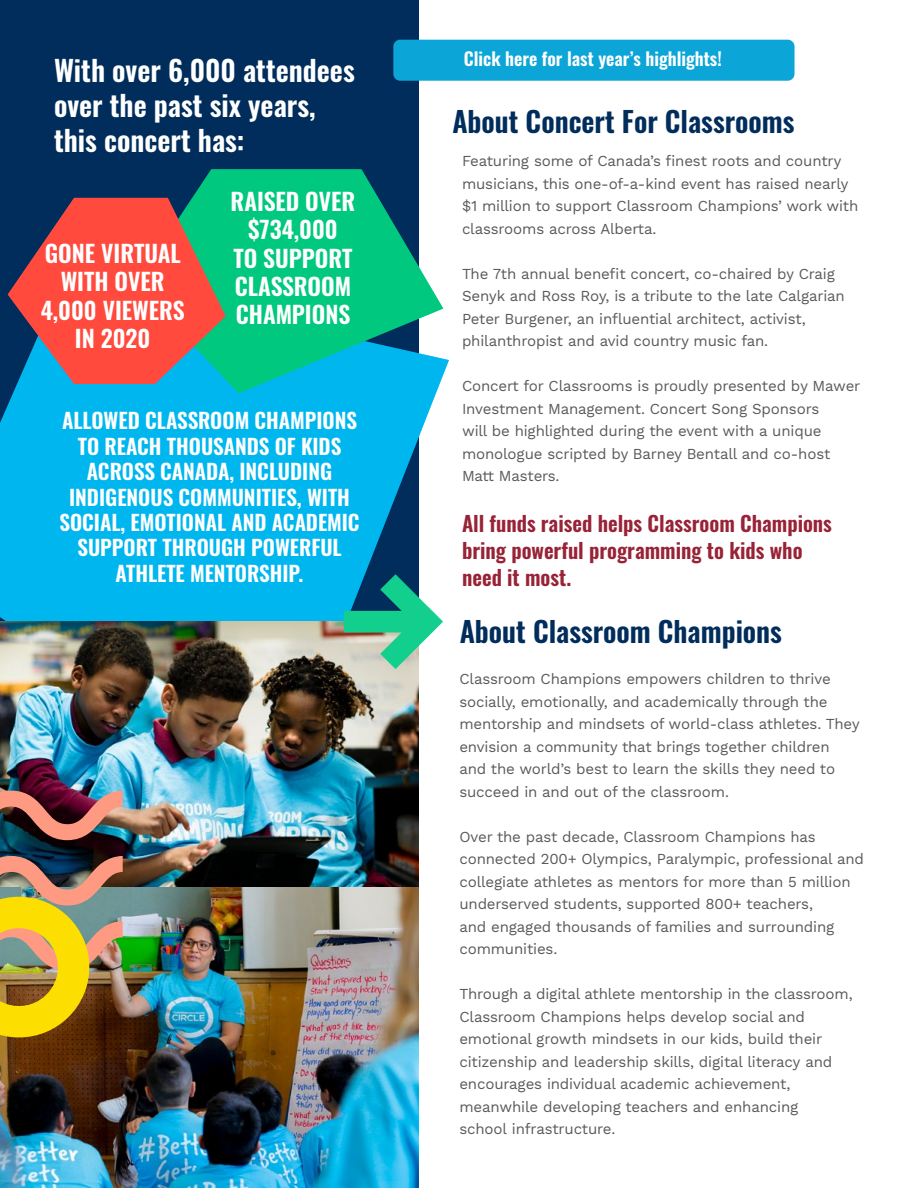
<style>
.page{position:relative;width:918px;height:1188px;background:#fff}
.page>*{position:absolute;margin:0;border:0;box-sizing:border-box;transform-origin:0 0}
.t1{font:600 28.5px/35px "Oswald";color:#fff}
.t2{font:600 28.35px "Oswald";color:#002d5b}
.t3{font:600 23.7px/28.3px "Oswald";color:#fff;text-align:center}
.t4{font:600 21.15px/25.3px "Oswald";color:#fff;text-align:center}
.t5{font:600 21px/27px "Oswald";color:#982337}
.t6{font:600 18px "Oswald";color:#fff}
.t7{font:15px/22.5px "Work Sans";letter-spacing:-.01em;color:#58595b}
</style>
<div class="page">
<div style="left:0;top:0;width:418px;height:1188px;background:#002d5b"></div>
<svg style="left:0;top:294px;width:449px;height:511px;fill:#00b6ef"></svg>
<svg style="left:141px;top:169px;width:302px;height:224px;fill:#00c97f"></svg>
<svg style="left:8px;top:198px;width:218px;height:186px"></svg>
<img style="left:0;top:622px;width:418px;height:266px">
<img style="left:0;top:888px;width:418px;height:300px">
<img style="left:0;top:791px;width:123px;height:49px">
<svg style="left:344px;top:574px;width:99px;height:95px"></svg>
<img style="left:0;top:856px;width:123px;height:181px">
<div style="left:393px;top:40px;width:402px;height:41px;background:#0ca5d8;border-radius:7px"></div>
<h1 class="t1" style="left:54px;top:50px;width:302px">With over 6,000 attendees over the past six years, this concert has:</h1>
<h3 class="t3" style="left:41px;top:237px;width:146px">GONE VIRTUAL<br>WITH OVER<br>4,000 VIEWERS<br>IN 2020</h3>
<h3 class="t3" style="left:231px;top:185px;width:126px">RAISED OVER $734,000<br>TO SUPPORT<br>CLASSROOM<br>CHAMPIONS</h3>
<h3 class="t4" style="left:59px;top:406px;width:302px">ALLOWED CLASSROOM CHAMPIONS<br>TO REACH THOUSANDS OF KIDS<br>ACROSS CANADA, INCLUDING<br>INDIGENOUS COMMUNITIES, WITH<br>SOCIAL, EMOTIONAL AND ACADEMIC<br>SUPPORT THROUGH POWERFUL<br>ATHLETE MENTORSHIP.</h3>
<p class="t6" style="left:464px;top:42px;width:259px">Click here for last year’s highlights!</p>
<h2 class="t2" style="left:453px;top:97px;width:344px">About Concert For Classrooms</h2>
<p class="t7" style="left:462px;top:151px;width:398px">Featuring some of Canada’s finest roots and country musicians, this one-of-a-kind event has raised nearly $1 million to support Classroom Champions’ work with classrooms across Alberta.</p>
<p class="t7" style="left:462px;top:263px;width:384px">The 7th annual benefit concert, co-chaired by Craig Senyk and Ross Roy, is a tribute to the late Calgarian Peter Burgener, an influential architect, activist, philanthropist and avid country music fan.</p>
<p class="t7" style="left:462px;top:376px;width:400px">Concert for Classrooms is proudly presented by Mawer Investment Management. Concert Song Sponsors<br>will be highlighted during the event with a unique monologue scripted by Barney Bentall and co-host Matt Masters.</p>
<h3 class="t5" style="left:462px;top:508px;width:371px">All funds raised helps Classroom Champions bring powerful programming to kids who need it most.</h3>
<h2 class="t2" style="left:460px;top:607px;width:324px">About Classroom Champions</h2>
<p class="t7" style="left:459px;top:668px;width:402px">Classroom Champions empowers children to thrive socially, emotionally, and academically through the mentorship and mindsets of world-class athletes. They envision a community that brings together children and the world’s best to learn the skills they need to succeed in and out of the classroom.</p>
<p class="t7" style="left:459px;top:826px;width:406px">Over the past decade, Classroom Champions has connected 200+ Olympics, Paralympic, professional and collegiate athletes as mentors for more than 5 million underserved students, supported 800+ teachers,<br>and engaged thousands of families and surrounding communities.</p>
<p class="t7" style="left:459px;top:983px;width:395px">Through a digital athlete mentorship in the classroom, Classroom Champions helps develop social and emotional growth mindsets in our kids, build their citizenship and leadership skills, digital literacy and encourages individual academic achievement, meanwhile developing teachers and enhancing<br>school infrastructure.</p>
</div>
